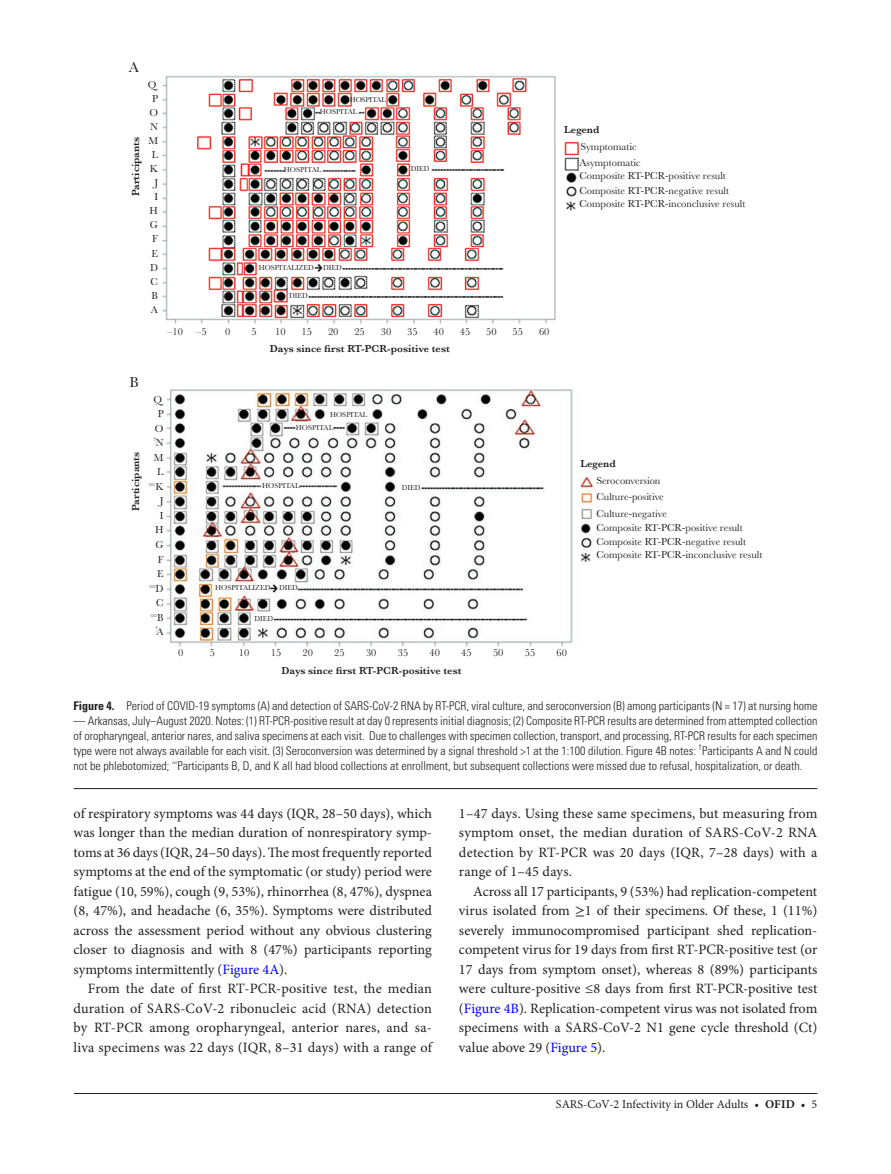
<style>
.page{position:relative;width:891px;height:1174px;background:#fff}
.page>*{position:absolute;margin:0;border:0;box-sizing:border-box;transform-origin:0 0}
.t1{font:15px "Baskerville MT Std";color:#231f20}
.t2{font:14.25px/19.5px "Minion Pro";letter-spacing:.005em;color:#231f20;text-align:justify}
.t3{font:300 condensed 12px/15px "Univers LT Std";color:#231f20;text-align:justify}
.t4{font:12px "Minion Pro";color:#231f20}
.t5{font:10.5px/14.5px "Baskerville MT Std";color:#231f20}
.t6{font:600 10.5px "Baskerville MT Std";color:#231f20}
.t7{font:7.5px "Baskerville MT Std";color:#231f20}
.t8{font:7.5px "Baskerville MT Std";letter-spacing:-.025em;color:#231f20}
.t9{font:7.5px "Baskerville MT Std";color:#6e6f72}
.s1{font-weight:700}
.s2{color:#00f}
.s3{font-family:"STIX General"}
</style>
<div class="page">
<hr style="left:74px;top:1093px;width:743px;height:1px;background:#231f20">
<hr style="left:74px;top:788px;width:743px;height:1px;background:#231f20">
<img style="left:162px;top:75px;width:419px;height:249px">
<img style="left:166px;top:389px;width:428px;height:258px">
<p class="t1" style="left:129px;top:58px;width:12px">A</p>
<p class="t5" style="left:148px;top:77px;width:10px">Q</p>
<p class="t5" style="left:152px;top:91px;width:7px">P</p>
<p class="t5" style="left:149px;top:105px;width:10px">O</p>
<p class="t5" style="left:148px;top:120px;width:11px;line-height:14.1px">N<br>M</p>
<p class="t6" style="left:130px;top:196px;width:61px;rotate:-90deg">Participants</p>
<p class="t5" style="left:150px;top:148px;width:10px;line-height:14.1px;text-align:center">L<br>K<br>J<br>I<br>H<br>G<br>F<br>E<br>D<br>C<br>B<br>A</p>
<p class="t1" style="left:130px;top:373px;width:11px">B</p>
<p class="t8" style="left:350px;top:95px;width:38px">HOSPITAL</p>
<p class="t7" style="left:320px;top:108px;width:39px">HOSPITAL</p>
<p class="t7" style="left:284px;top:166px;width:39px">HOSPITAL</p>
<p class="t7" style="left:259px;top:263px;width:57px">HOSPITALIZED</p>
<p class="t7" style="left:289px;top:291px;width:20px">DIED</p>
<p class="t7" style="left:323px;top:263px;width:20px">DIED</p>
<p class="t7" style="left:411px;top:164px;width:20px">DIED</p>
<p class="t5" style="left:167px;top:324px;width:17px">–10</p>
<p class="t5" style="left:196px;top:324px;width:12px">–5</p>
<p class="t5" style="left:225px;top:324px;width:7px">0</p>
<p class="t5" style="left:252px;top:324px;width:7px">5</p>
<p class="t5" style="left:275px;top:324px;width:12px">10</p>
<p class="t6" style="left:270px;top:343px;width:182px">Days since first RT-PCR-positive test</p>
<p class="t5" style="left:302px;top:324px;width:12px">15</p>
<p class="t5" style="left:328px;top:324px;width:12px">20</p>
<p class="t5" style="left:354px;top:324px;width:12px">25</p>
<p class="t5" style="left:381px;top:324px;width:12px">30</p>
<p class="t5" style="left:407px;top:324px;width:12px">35</p>
<p class="t5" style="left:434px;top:324px;width:12px">40</p>
<p class="t5" style="left:460px;top:324px;width:12px">45</p>
<p class="t5" style="left:486px;top:324px;width:12px">50</p>
<p class="t5" style="left:513px;top:324px;width:12px">55</p>
<p class="t5" style="left:539px;top:324px;width:12px">60</p>
<p class="t6" style="left:130px;top:511px;width:61px;rotate:-90deg">Participants</p>
<p class="t5" style="left:153px;top:392px;width:10px">Q</p>
<p class="t5" style="left:153px;top:407px;width:12px;text-align:center">P<br>O<br>N<sup>†</sup></p>
<p class="t5" style="left:154px;top:450px;width:11px">M</p>
<p class="t5" style="left:155px;top:465px;width:10px;text-align:center">L<br>K<br>J<br>I<br>H<br>G<br>F<br>E<br>D<br>C<br>B<br>A</p>
<p class="t9" style="left:155px;top:624px;width:5px">†</p>
<p class="t7" style="left:330px;top:410px;width:39px">HOSPITAL</p>
<p class="t7" style="left:296px;top:423px;width:39px">HOSPITAL</p>
<p class="t7" style="left:262px;top:481px;width:39px">HOSPITAL</p>
<p class="t7" style="left:402px;top:483px;width:20px">DIED</p>
<p class="t7" style="left:215px;top:583px;width:57px">HOSPITALIZED</p>
<p class="t7" style="left:279px;top:583px;width:20px">DIED</p>
<p class="t7" style="left:254px;top:614px;width:20px">DIED</p>
<p class="t6" style="left:564px;top:124px;width:37px">Legend</p>
<p class="t5" style="left:579px;top:138px;width:63px;line-height:16.2px">Symptomatic<br>Asymptomatic</p>
<p class="t5" style="left:579px;top:168px;width:151px">Composite RT-PCR-positive result<br>Composite RT-PCR-negative result</p>
<p class="t5" style="left:579px;top:197px;width:168px">Composite RT-PCR-inconclusive result</p>
<p class="t6" style="left:580px;top:457px;width:37px">Legend</p>
<p class="t5" style="left:596px;top:472px;width:72px;line-height:16.5px">Seroconversion<br>Culture-positive<br>Culture-negative</p>
<p class="t5" style="left:596px;top:521px;width:168px;line-height:13.8px">Composite RT-PCR-positive result<br>Composite RT-PCR-negative result<br>Composite RT-PCR-inconclusive result</p>
<p class="t5" style="left:178px;top:646px;width:7px">0</p>
<p class="t5" style="left:210px;top:646px;width:7px">5</p>
<p class="t5" style="left:239px;top:646px;width:12px">10</p>
<p class="t5" style="left:271px;top:646px;width:12px">15</p>
<p class="t5" style="left:303px;top:646px;width:12px">20</p>
<p class="t5" style="left:334px;top:646px;width:12px">25</p>
<p class="t5" style="left:366px;top:646px;width:12px">30</p>
<p class="t5" style="left:398px;top:646px;width:12px">35</p>
<p class="t5" style="left:430px;top:646px;width:12px">40</p>
<p class="t5" style="left:461px;top:646px;width:12px">45</p>
<p class="t5" style="left:493px;top:646px;width:12px">50</p>
<p class="t5" style="left:525px;top:646px;width:12px">55</p>
<p class="t5" style="left:557px;top:646px;width:12px">60</p>
<p class="t6" style="left:281px;top:664px;width:182px">Days since first RT-PCR-positive test</p>
<p class="t3" style="left:74px;top:698px;width:745px"><span class="s1">Figure 4.</span> Period of COVID-19 symptoms (A) and detection of SARS-CoV-2 RNA by RT-PCR, viral culture, and seroconversion (B) among participants (N = 17) at nursing home</p>
<p class="t3" style="left:74px;top:713px;width:745px">— Arkansas, July–August 2020. Notes: (1) RT-PCR-positive result at day 0 represents initial diagnosis; (2) Composite RT-PCR results are determined from attempted collection of oropharyngeal, anterior nares, and saliva specimens at each visit. Due to challenges with specimen collection, transport, and processing, RT-PCR results for each specimen type were not always available for each visit. (3) Seroconversion was determined by a signal threshold &gt;1 at the 1:100 dilution. Figure 4B notes: <sup>†</sup>Participants A and N could not be phlebotomized; <sup>∞</sup>Participants B, D, and K all had blood collections at enrollment, but subsequent collections were missed due to refusal, hospitalization, or death.</p>
<p class="t2" style="left:74px;top:803px;width:360px">of respiratory symptoms was 44 days (IQR, 28–50 days), which was longer than the median duration of nonrespiratory symp&shy;toms at 36 days (IQR, 24–50 days). The most frequently reported symptoms at the end of the symptomatic (or study) period were fatigue (10, 59%), cough (9, 53%), rhinorrhea (8, 47%), dyspnea (8, 47%), and headache (6, 35%). Symptoms were distributed across the assessment period without any obvious clustering closer to diagnosis and with 8 (47%) participants reporting symptoms intermittently (<span class="s2">Figure 4A</span>).</p>
<p class="t2" style="left:74px;top:979px;width:360px;text-indent:14px">From the date of first RT-PCR-positive test, the median duration of SARS-CoV-2 ribonucleic acid (RNA) detection by RT-PCR among oropharyngeal, anterior nares, and sa&shy;liva specimens was 22 days (IQR, 8–31 days) with a range of</p>
<p class="t2" style="left:459px;top:803px;width:360px">1–47 days. Using these same specimens, but measuring from symptom onset, the median duration of SARS-CoV-2 RNA detection by RT-PCR was 20 days (IQR, 7–28 days) with a range of 1–45 days.</p>
<p class="t2" style="left:459px;top:881px;width:360px;text-indent:14px">Across all 17 participants, 9 (53%) had replication-competent virus isolated from <span class="s3">≥</span>1 of their specimens. Of these, 1 (11%) severely immunocompromised participant shed replication&shy;competent virus for 19 days from first RT-PCR-positive test (or 17 days from symptom onset), whereas 8 (89%) participants were culture-positive ≤8 days from first RT-PCR-positive test (<span class="s2">Figure 4B</span>). Replication-competent virus was not isolated from specimens with a SARS-CoV-2 N1 gene cycle threshold (Ct) value above 29 (<span class="s2">Figure 5</span>).</p>
<p class="t4" style="left:556px;top:1096px;width:263px">SARS-CoV-2 Infectivity in Older Adults • <span class="s1">ofid</span> • 5</p>
</div>
